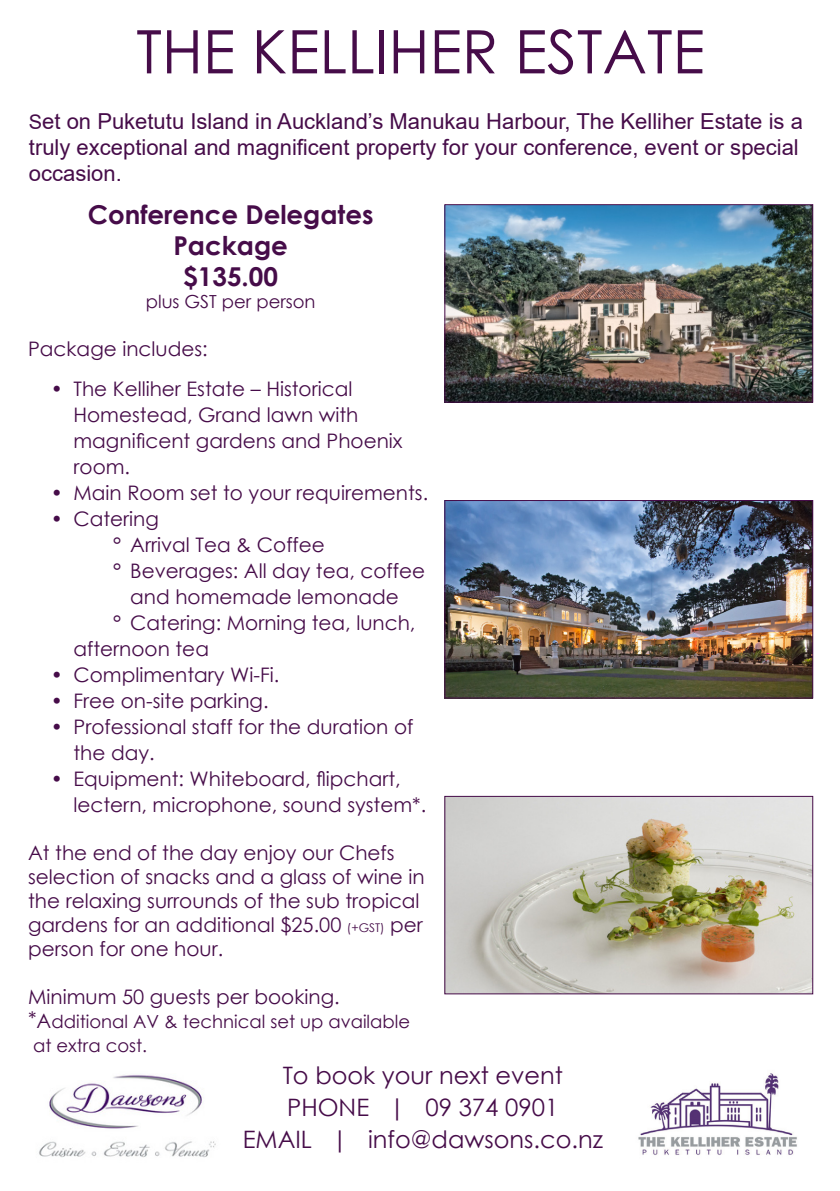
<style>
.page{position:relative;width:840px;height:1191px;background:#fff}
.page>*{position:absolute;margin:0;border:0;box-sizing:border-box;transform-origin:0 0}
.t1{font:60px "Century Gothic";color:#460c49}
.t2{font:700 26px/31.2px "Century Gothic";color:#460c49;text-align:center}
.t3{font:24px/32px "Century Gothic";color:#460c49;text-align:center}
.t4{font:22px/26.4px "Arial";color:#460c49}
.t5{font:20px/26px "Century Gothic";color:#460c49}
.t6{font:18px/24px "Century Gothic";color:#460c49}
.s1{font-size:20px}
.s2{font-size:12px}
</style>
<div class="page">
<img style="left:39px;top:1075px;width:177px;height:83px">
<img style="left:638px;top:1073px;width:159px;height:82px">
<img style="left:446px;top:206px;width:364px;height:195px">
<div style="left:444px;top:204px;width:368px;height:199px;border:1px solid #460c49"></div>
<img style="left:446px;top:502px;width:364px;height:194px">
<div style="left:444px;top:500px;width:368px;height:198px;border:1px solid #460c49"></div>
<img style="left:446px;top:798px;width:364px;height:194px">
<div style="left:444px;top:796px;width:368px;height:198px;border:1px solid #460c49"></div>
<p class="t1" style="left:136px;top:10px;width:569px">THE KELLIHER ESTATE</p>
<p class="t4" style="left:29px;top:107px;width:775px"><span class="s1">S</span>et on Puketutu Island in Auckland’s Manukau Harbour, The Kelliher Estate is a truly exceptional and magnificent property for your conference, event or special occasion.</p>
<p class="t2" style="left:88px;top:197px;width:287px">Conference Delegates<br>Package<br>$135.00</p>
<p class="t6" style="left:146px;top:289px;width:171px">plus GST per person</p>
<p class="t5" style="left:28px;top:335px;width:181px">Package includes:</p>
<p class="t5" style="left:73px;top:375px;width:330px;text-indent:-23px">• The Kelliher Estate – Historical<br>Homestead, Grand lawn with magnificent gardens and Phoenix room.</p>
<p class="t5" style="left:51px;top:479px;width:379px">• Main Room set to your requirements.</p>
<p class="t5" style="left:51px;top:505px;width:110px">• Catering</p>
<p class="t5" style="left:113px;top:531px;width:213px">° Arrival Tea &amp; Coffee</p>
<p class="t5" style="left:113px;top:557px;width:313px;text-align:center">° Beverages: All day tea, coffee and homemade lemonade</p>
<p class="t5" style="left:73px;top:609px;width:343px;text-indent:40px">° Catering: Morning tea, lunch, afternoon tea</p>
<p class="t5" style="left:51px;top:661px;width:230px">• Complimentary Wi-Fi.</p>
<p class="t5" style="left:51px;top:687px;width:219px">• Free on-site parking.</p>
<p class="t5" style="left:73px;top:713px;width:341px;text-indent:-23px">• Professional staff for the duration of the day.</p>
<p class="t5" style="left:73px;top:765px;width:354px;text-indent:-23px">• Equipment: Whiteboard, flipchart, lectern, microphone, sound system*.</p>
<p class="t5" style="left:28px;top:840px;width:398px;line-height:24px">At the end of the day enjoy our Chefs selection of snacks and a glass of wine in the relaxing surrounds of the sub tropical gardens for an additional $25.00 <span class="s2">(+GST)</span> per person for one hour.</p>
<p class="t5" style="left:28px;top:983px;width:313px">Minimum 50 guests per booking.</p>
<p class="t6" style="left:28px;top:1009px;width:383px"><span class="s1">*A</span>dditional AV &amp; technical set up available at extra cost.</p>
<p class="t3" style="left:242px;top:1059px;width:361px">To book your next event<br>PHONE | 09 374 0901<br>EMAIL | info@dawsons.co.nz</p>
</div>
